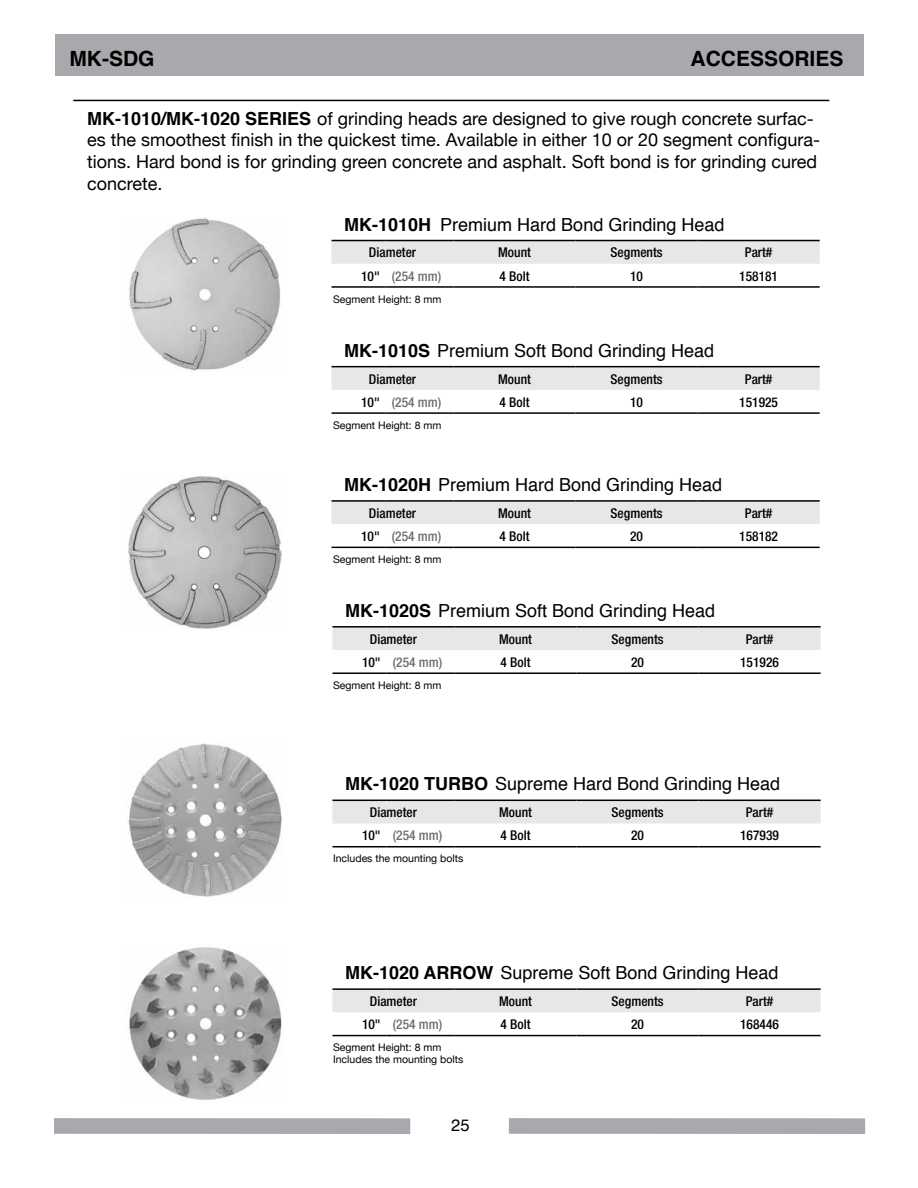
<style>
.page{position:relative;width:918px;height:1188px;background:#fff}
.page>*{position:absolute;margin:0;border:0;box-sizing:border-box;transform-origin:0 0}
.t1{font:700 21px "Helvetica";color:#000}
.t2{font:18px/21.6px "Helvetica Neue";color:#000}
.t3{font:18px "Helvetica";color:#000}
.t4{font:700 18px "Helvetica";color:#000}
.t5{font:16.5px "Helvetica";color:#000}
.t6{font:500 condensed 13.5px "Helvetica Neue";color:#000}
.t7{font:500 condensed 13.5px "Helvetica Neue";color:#6d6e71}
.t8{font:10.5px/12px "Helvetica Neue";color:#000}
.s1{font-weight:700}
.s2{color:#000}
</style>
<div class="page">
<div style="left:55px;top:34px;width:809px;height:42px;background:#a7a9ac"></div>
<div style="left:509px;top:1118px;width:356px;height:16px;background:#a7a9ac"></div>
<div style="left:54px;top:1118px;width:356px;height:16px;background:#a7a9ac"></div>
<img style="left:129px;top:218px;width:151px;height:154px">
<div style="left:332px;top:367px;width:488px;height:23px;background:#e6e7e8"></div>
<hr style="left:332px;top:366px;width:54px;height:1px;background:#000">
<hr style="left:386px;top:366px;width:68px;height:1px;background:#000">
<hr style="left:454px;top:366px;width:122px;height:1px;background:#000">
<hr style="left:576px;top:366px;width:122px;height:1px;background:#000">
<hr style="left:698px;top:366px;width:122px;height:1px;background:#000">
<hr style="left:332px;top:412px;width:54px;height:2px;background:#000">
<hr style="left:386px;top:412px;width:68px;height:2px;background:#000">
<hr style="left:454px;top:412px;width:122px;height:2px;background:#000">
<hr style="left:576px;top:412px;width:122px;height:2px;background:#000">
<hr style="left:698px;top:412px;width:122px;height:2px;background:#000">
<img style="left:128px;top:476px;width:154px;height:153px">
<div style="left:332px;top:628px;width:489px;height:22px;background:#e6e7e8"></div>
<hr style="left:332px;top:626px;width:55px;height:2px;background:#000">
<hr style="left:387px;top:626px;width:68px;height:2px;background:#000">
<hr style="left:455px;top:626px;width:122px;height:2px;background:#000">
<hr style="left:577px;top:626px;width:122px;height:2px;background:#000">
<hr style="left:699px;top:626px;width:122px;height:2px;background:#000">
<hr style="left:332px;top:672px;width:55px;height:2px;background:#000">
<hr style="left:387px;top:672px;width:68px;height:2px;background:#000">
<hr style="left:455px;top:672px;width:122px;height:2px;background:#000">
<hr style="left:577px;top:672px;width:122px;height:2px;background:#000">
<hr style="left:699px;top:672px;width:122px;height:2px;background:#000">
<hr style="left:73px;top:100px;width:756px;height:1px;background:#000">
<div style="left:332px;top:241px;width:488px;height:23px;background:#e6e7e8"></div>
<hr style="left:332px;top:240px;width:54px;height:1px;background:#000">
<hr style="left:386px;top:240px;width:68px;height:1px;background:#000">
<hr style="left:454px;top:240px;width:122px;height:1px;background:#000">
<hr style="left:576px;top:240px;width:122px;height:1px;background:#000">
<hr style="left:698px;top:240px;width:122px;height:1px;background:#000">
<hr style="left:332px;top:286px;width:54px;height:2px;background:#000">
<hr style="left:386px;top:286px;width:68px;height:2px;background:#000">
<hr style="left:454px;top:286px;width:122px;height:2px;background:#000">
<hr style="left:576px;top:286px;width:122px;height:2px;background:#000">
<hr style="left:698px;top:286px;width:122px;height:2px;background:#000">
<div style="left:332px;top:502px;width:488px;height:22px;background:#e6e7e8"></div>
<hr style="left:332px;top:500px;width:54px;height:2px;background:#000">
<hr style="left:386px;top:500px;width:68px;height:2px;background:#000">
<hr style="left:454px;top:500px;width:122px;height:2px;background:#000">
<hr style="left:576px;top:500px;width:122px;height:2px;background:#000">
<hr style="left:698px;top:500px;width:122px;height:2px;background:#000">
<hr style="left:332px;top:547px;width:54px;height:1px;background:#000">
<hr style="left:386px;top:547px;width:68px;height:1px;background:#000">
<hr style="left:454px;top:547px;width:122px;height:1px;background:#000">
<hr style="left:576px;top:547px;width:122px;height:1px;background:#000">
<hr style="left:698px;top:547px;width:122px;height:1px;background:#000">
<div style="left:332px;top:990px;width:489px;height:22px;background:#e6e7e8"></div>
<hr style="left:332px;top:988px;width:55px;height:2px;background:#000">
<hr style="left:387px;top:988px;width:68px;height:2px;background:#000">
<hr style="left:455px;top:988px;width:122px;height:2px;background:#000">
<hr style="left:577px;top:988px;width:122px;height:2px;background:#000">
<hr style="left:699px;top:988px;width:122px;height:2px;background:#000">
<hr style="left:332px;top:1035px;width:55px;height:1px;background:#000">
<hr style="left:387px;top:1035px;width:68px;height:1px;background:#000">
<hr style="left:455px;top:1035px;width:122px;height:1px;background:#000">
<hr style="left:577px;top:1035px;width:122px;height:1px;background:#000">
<hr style="left:699px;top:1035px;width:122px;height:1px;background:#000">
<img style="left:129px;top:947px;width:153px;height:153px">
<img style="left:128px;top:743px;width:154px;height:154px">
<svg style="left:332px;top:801px;width:489px;height:23px;background:#e5e6e7"></svg>
<hr style="left:332px;top:800px;width:55px;height:1px;background:#000">
<hr style="left:387px;top:800px;width:68px;height:1px;background:#000">
<hr style="left:455px;top:800px;width:122px;height:1px;background:#000">
<hr style="left:577px;top:800px;width:122px;height:1px;background:#000">
<hr style="left:699px;top:800px;width:122px;height:1px;background:#000">
<hr style="left:332px;top:846px;width:55px;height:1px;background:#000">
<hr style="left:387px;top:846px;width:68px;height:1px;background:#000">
<hr style="left:455px;top:846px;width:122px;height:1px;background:#000">
<hr style="left:577px;top:846px;width:122px;height:1px;background:#000">
<hr style="left:699px;top:846px;width:122px;height:1px;background:#000">
<h1 class="t1" style="left:69px;top:44px;width:87px">MK-SDG</h1>
<h1 class="t1" style="left:691px;top:44px;width:15px">ACCESSORIES</h1>
<h2 class="t4" style="left:87px;top:106px;width:182px">MK-1010/MK-1020 SERIES</h2>
<p class="t2" style="left:87px;top:107px;width:734px;text-indent:230px">of grinding heads are designed to give rough concrete surfac&shy;es the smoothest finish in the quickest time. Available in either 10 or 20 segment configura&shy;tions. Hard bond is for grinding green concrete and asphalt. Soft bond is for grinding cured concrete.</p>
<h2 class="t3" style="left:344px;top:212px;width:382px"><span class="s1">MK-1010H</span> Premium Hard Bond Grinding Head</h2>
<p class="t6" style="left:369px;top:245px;width:49px">Diameter</p>
<p class="t6" style="left:498px;top:245px;width:34px">Mount</p>
<p class="t6" style="left:611px;top:245px;width:53px">Segments</p>
<p class="t6" style="left:745px;top:245px;width:29px">Part#</p>
<p class="t7" style="left:361px;top:268px;width:82px"><span class="s2">10"</span> (254 mm)</p>
<p class="t6" style="left:500px;top:268px;width:31px">4 Bolt</p>
<p class="t6" style="left:630px;top:268px;width:14px">10</p>
<p class="t6" style="left:739px;top:268px;width:40px">158181</p>
<p class="t8" style="left:333px;top:293px;width:110px">Segment Height: 8 mm</p>
<h2 class="t3" style="left:344px;top:338px;width:371px"><span class="s1">MK-1010S</span> Premium Soft Bond Grinding Head</h2>
<p class="t6" style="left:369px;top:371px;width:49px">Diameter</p>
<p class="t6" style="left:498px;top:371px;width:34px">Mount</p>
<p class="t6" style="left:611px;top:371px;width:53px">Segments</p>
<p class="t6" style="left:745px;top:371px;width:29px">Part#</p>
<p class="t7" style="left:361px;top:394px;width:82px"><span class="s2">10"</span> (254 mm)</p>
<p class="t6" style="left:500px;top:394px;width:31px">4 Bolt</p>
<p class="t6" style="left:630px;top:394px;width:14px">10</p>
<p class="t6" style="left:739px;top:394px;width:40px">151925</p>
<p class="t8" style="left:333px;top:419px;width:110px">Segment Height: 8 mm</p>
<h2 class="t3" style="left:344px;top:472px;width:379px"><span class="s1">MK-1020H</span> Premium Hard Bond Grinding Head</h2>
<p class="t6" style="left:369px;top:505px;width:49px">Diameter</p>
<p class="t6" style="left:498px;top:505px;width:34px">Mount</p>
<p class="t6" style="left:611px;top:505px;width:53px">Segments</p>
<p class="t6" style="left:745px;top:505px;width:29px">Part#</p>
<p class="t7" style="left:361px;top:528px;width:82px"><span class="s2">10"</span> (254 mm)</p>
<p class="t6" style="left:500px;top:528px;width:31px">4 Bolt</p>
<p class="t6" style="left:630px;top:528px;width:14px">20</p>
<p class="t6" style="left:739px;top:528px;width:40px">158182</p>
<p class="t8" style="left:333px;top:553px;width:110px">Segment Height: 8 mm</p>
<h2 class="t3" style="left:345px;top:598px;width:371px"><span class="s1">MK-1020S</span> Premium Soft Bond Grinding Head</h2>
<p class="t6" style="left:370px;top:631px;width:49px">Diameter</p>
<p class="t6" style="left:499px;top:631px;width:34px">Mount</p>
<p class="t6" style="left:612px;top:631px;width:53px">Segments</p>
<p class="t6" style="left:746px;top:631px;width:29px">Part#</p>
<p class="t7" style="left:362px;top:654px;width:82px"><span class="s2">10"</span> (254 mm)</p>
<p class="t6" style="left:501px;top:654px;width:31px">4 Bolt</p>
<p class="t6" style="left:631px;top:654px;width:14px">20</p>
<p class="t6" style="left:740px;top:654px;width:40px">151926</p>
<p class="t8" style="left:333px;top:679px;width:110px">Segment Height: 8 mm</p>
<h2 class="t3" style="left:345px;top:772px;width:436px"><span class="s1">MK-1020 TURBO</span> Supreme Hard Bond Grinding Head</h2>
<p class="t6" style="left:370px;top:804px;width:49px">Diameter</p>
<p class="t6" style="left:499px;top:804px;width:34px">Mount</p>
<p class="t6" style="left:612px;top:804px;width:53px">Segments</p>
<p class="t6" style="left:746px;top:804px;width:29px">Part#</p>
<p class="t7" style="left:362px;top:828px;width:82px"><span class="s2">10"</span> (254 mm)</p>
<p class="t6" style="left:501px;top:828px;width:31px">4 Bolt</p>
<p class="t6" style="left:631px;top:828px;width:14px">20</p>
<p class="t6" style="left:740px;top:828px;width:40px">167939</p>
<p class="t8" style="left:333px;top:853px;width:132px">Includes the mounting bolts</p>
<h2 class="t4" style="left:345px;top:961px;width:107px">MK-1020 ARROW</h2>
<h2 class="t3" style="left:500px;top:961px;width:280px">Supreme Soft Bond Grinding Head</h2>
<p class="t6" style="left:370px;top:993px;width:49px">Diameter</p>
<p class="t6" style="left:499px;top:993px;width:34px">Mount</p>
<p class="t6" style="left:612px;top:993px;width:53px">Segments</p>
<p class="t6" style="left:746px;top:993px;width:29px">Part#</p>
<p class="t7" style="left:362px;top:1016px;width:82px"><span class="s2">10"</span> (254 mm)</p>
<p class="t6" style="left:501px;top:1016px;width:31px">4 Bolt</p>
<p class="t6" style="left:631px;top:1016px;width:14px">20</p>
<p class="t6" style="left:740px;top:1016px;width:40px">168446</p>
<p class="t8" style="left:333px;top:1041px;width:132px">Segment Height: 8 mm<br>Includes the mounting bolts</p>
<p class="t5" style="left:451px;top:1114px;width:20px">25</p>
</div>
